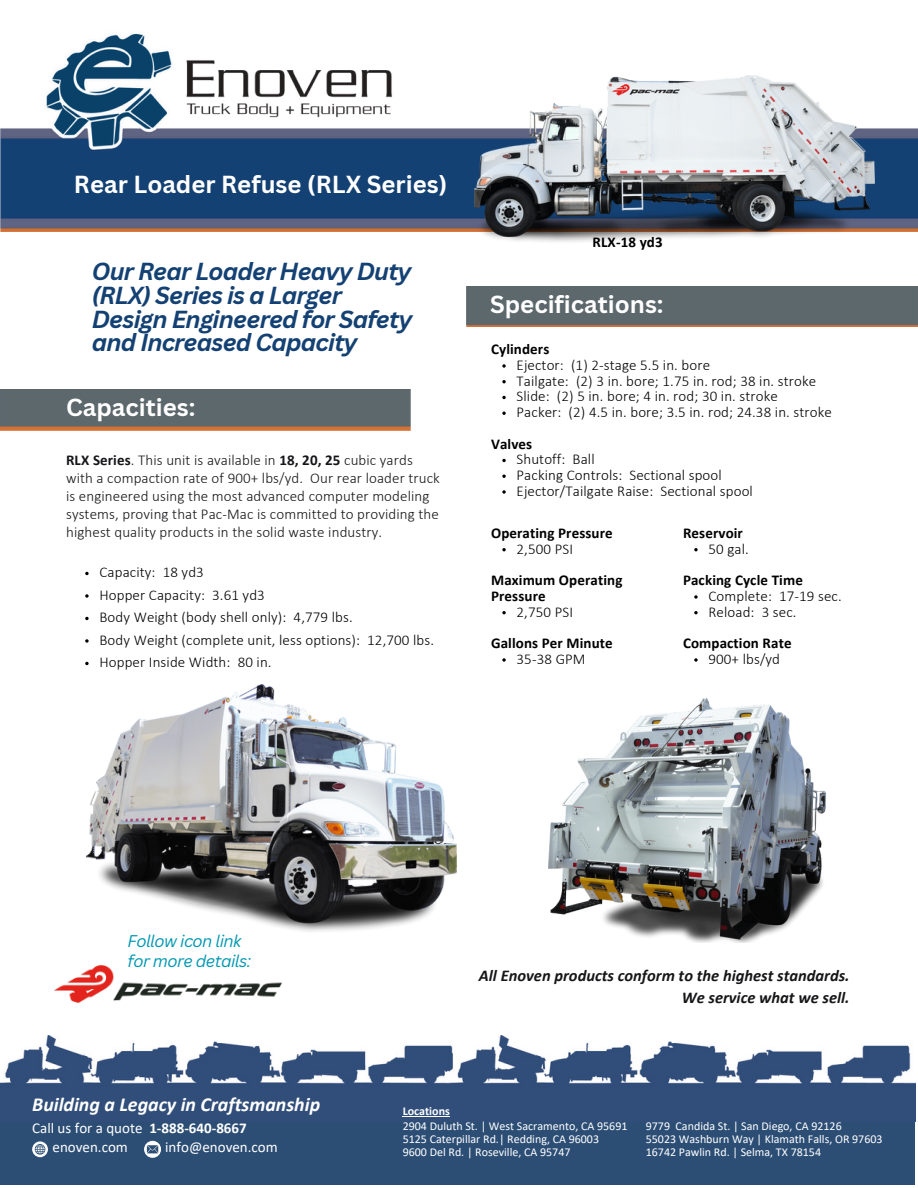
<style>
.page{position:relative;width:918px;height:1188px;background:#fff}
.page>*{position:absolute;margin:0;border:0;box-sizing:border-box;transform-origin:0 0}
.t1{font:italic 700 24px/23.7px "Canva Sans";letter-spacing:-.035em;color:#144173}
.t2{font:700 24px "Canva Sans";color:#fff}
.t3{font:italic 700 19.95px "Calibri";color:#fff}
.t4{font:italic 700 16.5px/21.3px "Calibri";color:#161619;text-align:right}
.t5{font:italic 16.5px/20.2px "Canva Sans";letter-spacing:-.035em;color:#0097b2}
.t6{font:300 15px "Calibri";letter-spacing:.01em;color:#000}
.t7{font:300 15px/18px "Calibri";letter-spacing:.01em;color:#161619}
.t8{font:700 15px/15.8px "Calibri";letter-spacing:.01em;color:#000}
.t9{font:15px/19.2px "Calibri";color:#fff}
.t10{font:12px "Calibri";color:#fff}
.t11{font:700 12px "Calibri";color:#fff}
.s1{font-weight:700}
</style>
<div class="page">
<div style="left:0;top:1098px;width:915px;height:87px;background:#2c4e75"></div>
<img style="left:0;top:1036px;width:915px;height:81px">
<svg style="left:144px;top:1141px;width:17px;height:17px"></svg>
<svg style="left:32px;top:1141px;width:16px;height:16px"></svg>
<div style="left:466px;top:286px;width:452px;height:41px;background:#5d686d"></div>
<img style="left:54px;top:965px;width:228px;height:38px">
<img style="left:0;top:33px;width:918px;height:199px">
<img style="left:474px;top:76px;width:401px;height:166px">
<img style="left:549px;top:698px;width:277px;height:245px">
<img style="left:86px;top:685px;width:370px;height:247px">
<hr style="left:403px;top:1116px;width:47px;height:1px;background:#fff">
<img style="left:0;top:390px;width:410px;height:40px">
<svg style="left:85px;top:572px;width:4px;height:3px"></svg>
<svg style="left:85px;top:594px;width:4px;height:4px"></svg>
<svg style="left:85px;top:617px;width:4px;height:3px"></svg>
<svg style="left:85px;top:639px;width:4px;height:4px"></svg>
<svg style="left:85px;top:662px;width:4px;height:3px"></svg>
<svg style="left:502px;top:548px;width:4px;height:3px"></svg>
<svg style="left:502px;top:611px;width:4px;height:3px"></svg>
<svg style="left:502px;top:658px;width:4px;height:4px"></svg>
<svg style="left:694px;top:548px;width:4px;height:3px"></svg>
<svg style="left:694px;top:595px;width:4px;height:4px"></svg>
<svg style="left:694px;top:611px;width:4px;height:3px"></svg>
<svg style="left:694px;top:658px;width:4px;height:4px"></svg>
<svg style="left:502px;top:364px;width:4px;height:4px"></svg>
<svg style="left:502px;top:380px;width:4px;height:3px"></svg>
<svg style="left:502px;top:396px;width:4px;height:3px"></svg>
<svg style="left:502px;top:412px;width:4px;height:3px"></svg>
<svg style="left:502px;top:459px;width:4px;height:3px"></svg>
<svg style="left:502px;top:475px;width:4px;height:3px"></svg>
<svg style="left:502px;top:490px;width:4px;height:4px"></svg>
<h1 class="t2" style="left:74px;top:167px;width:375px">Rear Loader Refuse (RLX Series)</h1>
<p class="t1" style="left:92px;top:259px;width:322px">Our Rear Loader Heavy Duty (RLX) Series is a Larger<br>Design Engineered for Safety and Increased Capacity</p>
<h3 class="t2" style="left:66px;top:390px;width:131px">Capacities:</h3>
<p class="t7" style="left:66px;top:452px;width:375px"><span class="s1">RLX Series</span>. This unit is available in <span class="s1">18, 20, 25</span> cubic yards with a compaction rate of 900+ lbs/yd. Our rear loader truck is engineered using the most advanced computer modeling systems, proving that Pac-Mac is committed to providing the highest quality products in the solid waste industry.</p>
<p class="t6" style="left:99px;top:566px;width:106px">Capacity: 18 yd3</p>
<p class="t6" style="left:99px;top:589px;width:167px">Hopper Capacity: 3.61 yd3</p>
<p class="t6" style="left:99px;top:611px;width:255px">Body Weight (body shell only): 4,779 lbs.</p>
<h1 class="t6" style="left:99px;top:634px;width:336px">Body Weight (complete unit, less options): 12,700 lbs.</h1>
<h4 class="t6" style="left:99px;top:656px;width:174px">Hopper Inside Width: 80 in.</h4>
<p class="t8" style="left:593px;top:236px;width:72px">RLX-18 yd3</p>
<p class="t2" style="left:490px;top:287px;width:175px">Specifications:</p>
<h3 class="t8" style="left:491px;top:343px;width:60px">Cylinders</h3>
<p class="t6" style="left:517px;top:359px;width:195px">Ejector: (1) 2-stage 5.5 in. bore</p>
<p class="t6" style="left:517px;top:374px;width:301px">Tailgate: (2) 3 in. bore; 1.75 in. rod; 38 in. stroke</p>
<p class="t6" style="left:517px;top:390px;width:263px">Slide: (2) 5 in. bore; 4 in. rod; 30 in. stroke</p>
<h4 class="t6" style="left:517px;top:406px;width:317px">Packer: (2) 4.5 in. bore; 3.5 in. rod; 24.38 in. stroke</h4>
<p class="t8" style="left:491px;top:437px;width:43px">Valves</p>
<h3 class="t6" style="left:517px;top:453px;width:80px">Shutoff: Ball</h3>
<p class="t6" style="left:517px;top:469px;width:207px">Packing Controls: Sectional spool</p>
<h2 class="t6" style="left:517px;top:485px;width:238px">Ejector/Tailgate Raise: Sectional spool</h2>
<p class="t8" style="left:491px;top:526px;width:123px">Operating Pressure</p>
<p class="t6" style="left:517px;top:542px;width:58px">2,500 PSI</p>
<h3 class="t8" style="left:491px;top:574px;width:133px">Maximum Operating<br>Pressure</h3>
<p class="t6" style="left:517px;top:605px;width:58px">2,750 PSI</p>
<h3 class="t8" style="left:491px;top:637px;width:123px">Gallons Per Minute</h3>
<p class="t6" style="left:517px;top:653px;width:71px">35-38 GPM</p>
<h3 class="t8" style="left:683px;top:526px;width:61px">Reservoir</h3>
<p class="t6" style="left:709px;top:542px;width:42px">50 gal.</p>
<h3 class="t8" style="left:683px;top:574px;width:121px">Packing Cycle Time</h3>
<p class="t6" style="left:709px;top:590px;width:135px">Complete: 17-19 sec.</p>
<h3 class="t6" style="left:709px;top:605px;width:90px">Reload: 3 sec.</h3>
<p class="t8" style="left:683px;top:637px;width:110px">Compaction Rate</p>
<p class="t6" style="left:709px;top:653px;width:73px">900+ lbs/yd</p>
<p class="t5" style="left:128px;top:930px;width:125px">Follow icon link for more details:</p>
<p class="t4" style="left:479px;top:966px;width:372px">All Enoven products conform to the highest standards.<br>We service what we sell.</p>
<p class="t3" style="left:32px;top:1096px;width:289px">Building a Legacy in Craftsmanship</p>
<p class="t9" style="left:53px;top:1120px;width:196px;text-indent:-20px">Call us for a quote <span class="s1">1-888-640-8667 </span>enoven.com</p>
<p class="t9" style="left:165px;top:1139px;width:114px">info@enoven.com</p>
<h3 class="t11" style="left:403px;top:1106px;width:49px">Locations</h3>
<h1 class="t10" style="left:403px;top:1121px;width:226px">2904 Duluth St. | West Sacramento, CA 95691</h1>
<p class="t10" style="left:403px;top:1134px;width:198px">5125 Caterpillar Rd.| Redding, CA 96003</p>
<h1 class="t10" style="left:403px;top:1147px;width:169px">9600 Del Rd. | Roseville, CA 95747</h1>
<h3 class="t10" style="left:646px;top:1121px;width:197px">9779 Candida St. | San Diego, CA 92126</h3>
<p class="t10" style="left:646px;top:1134px;width:238px">55023 Washburn Way | Klamath Falls, OR 97603</p>
<p class="t10" style="left:646px;top:1147px;width:177px">16742 Pawlin Rd. | Selma, TX 78154</p>
</div>
